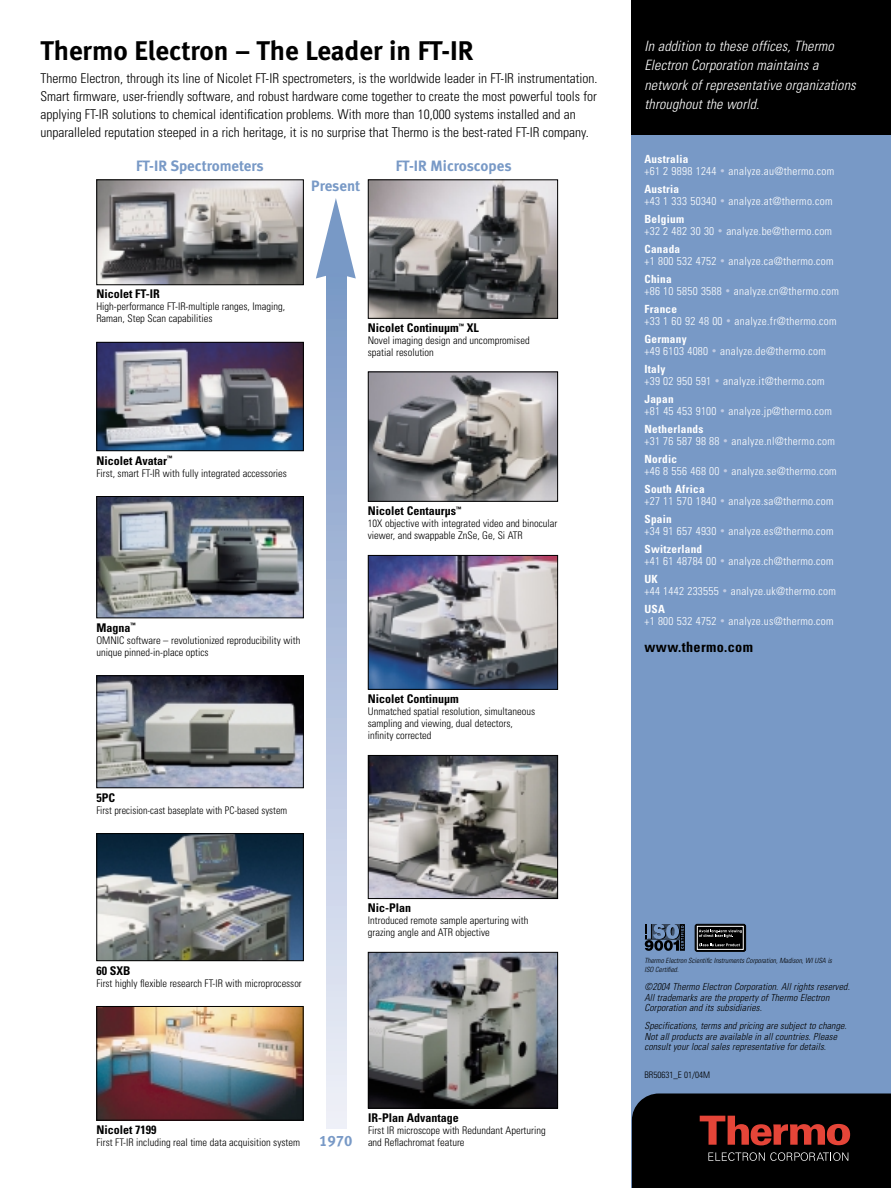
<style>
.page{position:relative;width:891px;height:1188px;background:#fff}
.page>*{position:absolute;margin:0;border:0;box-sizing:border-box;transform-origin:0 0}
.t1{font:27px "Meta Bold LF";color:#000}
.t2{font:15px "Meta Bold LF";color:#7899c6}
.t3{font:italic 300 condensed 14.25px/19.5px "Univers";letter-spacing:.01em;color:#fff}
.t4{font:700 condensed 14.25px "Univers";letter-spacing:.025em;color:#000}
.t5{font:300 condensed 13.5px/18px "Univers";color:#000}
.t6{font:700 condensed 12px "Univers";color:#000}
.t7{font:300 condensed 11.25px/12.8px "Univers";letter-spacing:.025em;color:#fff}
.t8{font:300 condensed 10.5px/12px "Univers";color:#000}
.t9{font:300 condensed 10.5px "Univers";color:#000;scale:.96 1}
.t10{font:italic 300 condensed 9.75px/10.5px "Univers";letter-spacing:.01em;color:#000}
.t11{font:300 condensed 9px "Univers";color:#000}
.t12{font:italic 300 condensed 7.2px/9px "Univers";color:#000}
.s1{font-weight:700}
.s2{font-size:9px;color:#bfcae3}
</style>
<div class="page">
<div style="left:632px;top:0;width:259px;height:1188px;background:#7899c6"></div>
<svg style="left:632px;top:1094px;width:259px;height:94px"></svg>
<svg style="left:645px;top:924px;width:40px;height:27px"></svg>
<svg style="left:695px;top:924px;width:51px;height:28px"></svg>
<div style="left:697px;top:926px;width:46px;height:24px;border:1px solid #fff"></div>
<svg style="left:699px;top:930px;width:43px;height:16px"></svg>
<div style="left:632px;top:0;width:259px;height:135px;background:#000"></div>
<img style="left:98px;top:1008px;width:204px;height:111px">
<div style="left:96px;top:1006px;width:208px;height:115px;border:1px solid #000"></div>
<img style="left:98px;top:677px;width:204px;height:109px">
<div style="left:96px;top:675px;width:208px;height:113px;border:1px solid #000"></div>
<img style="left:370px;top:954px;width:186px;height:153px">
<div style="left:368px;top:952px;width:190px;height:157px;border:1px solid #000"></div>
<img style="left:98px;top:835px;width:204px;height:124px">
<div style="left:96px;top:833px;width:208px;height:128px;border:1px solid #000"></div>
<img style="left:370px;top:757px;width:186px;height:140px">
<div style="left:368px;top:755px;width:190px;height:144px;border:1px solid #000"></div>
<img style="left:98px;top:498px;width:204px;height:118px">
<div style="left:96px;top:496px;width:208px;height:122px;border:1px solid #000"></div>
<img style="left:370px;top:557px;width:186px;height:131px">
<div style="left:368px;top:555px;width:190px;height:135px;border:1px solid #000"></div>
<img style="left:98px;top:344px;width:204px;height:105px">
<div style="left:96px;top:342px;width:208px;height:109px;border:1px solid #000"></div>
<img style="left:370px;top:374px;width:186px;height:126px">
<div style="left:368px;top:372px;width:190px;height:130px;border:1px solid #000"></div>
<img style="left:98px;top:181px;width:204px;height:102px">
<div style="left:96px;top:179px;width:208px;height:106px;border:1px solid #000"></div>
<img style="left:370px;top:181px;width:186px;height:136px">
<div style="left:368px;top:179px;width:190px;height:140px;border:1px solid #000"></div>
<hr style="left:326px;top:388px;width:21px;height:2px;background:#89a3cc">
<hr style="left:326px;top:394px;width:21px;height:2px;background:#8aa3cd">
<hr style="left:326px;top:400px;width:21px;height:2px;background:#8ba4cd">
<div style="left:326px;top:407px;width:21px;height:109px;background:#94aad1"></div>
<hr style="left:326px;top:521px;width:21px;height:2px;background:#9cb1d4">
<hr style="left:326px;top:527px;width:21px;height:2px;background:#9eb2d4">
<hr style="left:326px;top:533px;width:21px;height:2px;background:#9fb3d5">
<div style="left:326px;top:540px;width:21px;height:103px;background:#a7b9d7"></div>
<hr style="left:326px;top:648px;width:21px;height:2px;background:#afbedc">
<hr style="left:326px;top:654px;width:21px;height:2px;background:#afbedd">
<hr style="left:326px;top:660px;width:21px;height:2px;background:#afc0dd">
<div style="left:326px;top:667px;width:21px;height:109px;background:#b9c6e0"></div>
<hr style="left:326px;top:781px;width:21px;height:2px;background:#c1cce5">
<hr style="left:326px;top:787px;width:21px;height:2px;background:#c2cde5">
<hr style="left:326px;top:793px;width:21px;height:2px;background:#c3cde5">
<div style="left:326px;top:800px;width:21px;height:103px;background:#cbd4e9"></div>
<hr style="left:326px;top:908px;width:21px;height:2px;background:#d2daed">
<hr style="left:326px;top:914px;width:21px;height:2px;background:#d2daed">
<hr style="left:326px;top:920px;width:21px;height:2px;background:#d3dbed">
<div style="left:326px;top:927px;width:21px;height:103px;background:#dbe0ef"></div>
<hr style="left:326px;top:1035px;width:21px;height:2px;background:#e3e7f3">
<hr style="left:326px;top:1041px;width:21px;height:2px;background:#e4e8f3">
<hr style="left:326px;top:1047px;width:21px;height:2px;background:#e4e9f3">
<hr style="left:326px;top:1053px;width:21px;height:2px;background:#e6e9f4">
<svg style="left:326px;top:1060px;width:21px;height:67px"></svg>
<svg style="left:316px;top:198px;width:40px;height:185px"></svg>
<h1 class="t1" style="left:40px;top:41px;width:435px">Thermo Electron – The Leader in FT-IR</h1>
<p class="t5" style="left:40px;top:71px;width:559px">Thermo Electron, through its line of Nicolet FT-IR spectrometers, is the worldwide leader in FT-IR instrumentation.<br>Smart firmware, user-friendly software, and robust hardware come together to create the most powerful tools for applying FT-IR solutions to chemical identification problems. With more than 10,000 systems installed and an unparalleled reputation steeped in a rich heritage, it is no surprise that Thermo is the best-rated FT-IR company.</p>
<h2 class="t2" style="left:136px;top:160px;width:129px">FT-IR Spectrometers</h2>
<h2 class="t2" style="left:396px;top:160px;width:117px">FT-IR Microscopes</h2>
<h2 class="t2" style="left:311px;top:179px;width:51px">Present</h2>
<p class="t6" style="left:96px;top:290px;width:65px">Nicolet FT-IR</p>
<p class="t8" style="left:96px;top:302px;width:190px">High-performance FT-IR-multiple ranges, Imaging,<br>Raman, Step Scan capabilities</p>
<p class="t6" style="left:96px;top:456px;width:77px">Nicolet Avatar<sup>™</sup></p>
<p class="t8" style="left:96px;top:468px;width:192px">First, smart FT-IR with fully integrated accessories</p>
<p class="t6" style="left:96px;top:623px;width:41px">Magna<sup>™</sup></p>
<p class="t8" style="left:96px;top:635px;width:206px">OMNIC software – revolutionized reproducibility with unique pinned-in-place optics</p>
<p class="t6" style="left:96px;top:793px;width:20px">5PC</p>
<p class="t9" style="left:96px;top:806px;width:200px">First precision-cast baseplate with PC-based system</p>
<p class="t6" style="left:96px;top:966px;width:36px">60 SXB</p>
<p class="t8" style="left:96px;top:978px;width:207px">First highly flexible research FT-IR with microprocessor</p>
<p class="t6" style="left:368px;top:323px;width:113px">Nicolet Continuµm<sup>™</sup> XL</p>
<p class="t8" style="left:368px;top:335px;width:163px">Novel imaging design and uncompromised spatial resolution</p>
<p class="t6" style="left:368px;top:507px;width:95px">Nicolet Centaurµs<sup>™</sup></p>
<p class="t8" style="left:368px;top:519px;width:191px">10X objective with integrated video and binocular viewer, and swappable ZnSe, Ge, Si ATR</p>
<p class="t6" style="left:368px;top:695px;width:92px">Nicolet Continuµm</p>
<p class="t8" style="left:368px;top:707px;width:169px">Unmatched spatial resolution, simultaneous sampling and viewing, dual detectors, infinity corrected</p>
<p class="t6" style="left:368px;top:904px;width:45px">Nic-Plan</p>
<p class="t8" style="left:368px;top:916px;width:162px">Introduced remote sample aperturing with grazing angle and ATR objective</p>
<p class="t6" style="left:96px;top:1126px;width:62px">Nicolet 7199</p>
<p class="t8" style="left:96px;top:1138px;width:205px">First FT-IR including real time data acquisition system</p>
<h2 class="t2" style="left:319px;top:1135px;width:35px">1970</h2>
<p class="t6" style="left:368px;top:1113px;width:92px">IR-Plan Advantage</p>
<p class="t8" style="left:368px;top:1125px;width:179px">First IR microscope with Redundant Aperturing and Reflachromat feature</p>
<p class="t3" style="left:644px;top:37px;width:213px">In addition to these offices, Thermo Electron Corporation maintains a network of representative organizations throughout the world.</p>
<p class="t7" style="left:644px;top:153px;width:191px"><span class="s1">Australia<br></span>+61 2 9898 1244 <span class="s2">•</span> analyze.au@thermo.com</p>
<p class="t7" style="left:644px;top:183px;width:190px"><span class="s1">Austria<br></span>+43 1 333 50340 <span class="s2">•</span> analyze.at@thermo.com</p>
<p class="t7" style="left:644px;top:213px;width:189px"><span class="s1">Belgium<br></span>+32 2 482 30 30 <span class="s2">•</span> analyze.be@thermo.com</p>
<p class="t7" style="left:644px;top:243px;width:191px"><span class="s1">Canada<br></span>+1 800 532 4752 <span class="s2">•</span> analyze.ca@thermo.com</p>
<p class="t7" style="left:644px;top:273px;width:196px"><span class="s1">China<br></span>+86 10 5850 3588 <span class="s2">•</span> analyze.cn@thermo.com</p>
<p class="t7" style="left:644px;top:303px;width:194px"><span class="s1">France<br></span>+33 1 60 92 48 00 <span class="s2">•</span> analyze.fr@thermo.com</p>
<p class="t7" style="left:644px;top:333px;width:183px"><span class="s1">Germany<br></span>+49 6103 4080 <span class="s2">•</span> analyze.de@thermo.com</p>
<p class="t7" style="left:644px;top:363px;width:182px"><span class="s1">Italy<br></span>+39 02 950 591 <span class="s2">•</span> analyze.it@thermo.com</p>
<p class="t7" style="left:644px;top:393px;width:189px"><span class="s1">Japan<br></span>+81 45 453 9100 <span class="s2">•</span> analyze.jp@thermo.com</p>
<p class="t7" style="left:644px;top:423px;width:192px"><span class="s1">Netherlands<br></span>+31 76 587 98 88 <span class="s2">•</span> analyze.nl@thermo.com</p>
<p class="t7" style="left:644px;top:453px;width:194px"><span class="s1">Nordic<br></span>+46 8 556 468 00 <span class="s2">•</span> analyze.se@thermo.com</p>
<p class="t7" style="left:644px;top:483px;width:191px"><span class="s1">South Africa<br></span>+27 11 570 1840 <span class="s2">•</span> analyze.sa@thermo.com</p>
<p class="t7" style="left:644px;top:513px;width:191px"><span class="s1">Spain<br></span>+34 91 657 4930 <span class="s2">•</span> analyze.es@thermo.com</p>
<p class="t7" style="left:644px;top:543px;width:191px"><span class="s1">Switzerland<br></span>+41 61 48784 00 <span class="s2">•</span> analyze.ch@thermo.com</p>
<p class="t7" style="left:644px;top:573px;width:193px"><span class="s1">UK<br></span>+44 1442 233555 <span class="s2">•</span> analyze.uk@thermo.com</p>
<p class="t7" style="left:644px;top:603px;width:191px"><span class="s1">USA<br></span>+1 800 532 4752 <span class="s2">•</span> analyze.us@thermo.com</p>
<p class="t4" style="left:644px;top:642px;width:110px">www.thermo.com</p>
<p class="t12" style="left:644px;top:957px;width:189px">Thermo Electron Scientific Instruments Corporation, Madison, WI USA is<br>ISO Certified.</p>
<p class="t10" style="left:644px;top:983px;width:207px">©2004 Thermo Electron Corporation. All rights reserved.<br>All trademarks are the property of Thermo Electron<br>Corporation and its subsidiaries.</p>
<p class="t10" style="left:644px;top:1022px;width:204px">Specifications, terms and pricing are subject to change.<br>Not all products are available in all countries. Please consult your local sales representative for details.</p>
<p class="t11" style="left:644px;top:1072px;width:67px">BR50631_E 01/04M</p>
</div>
